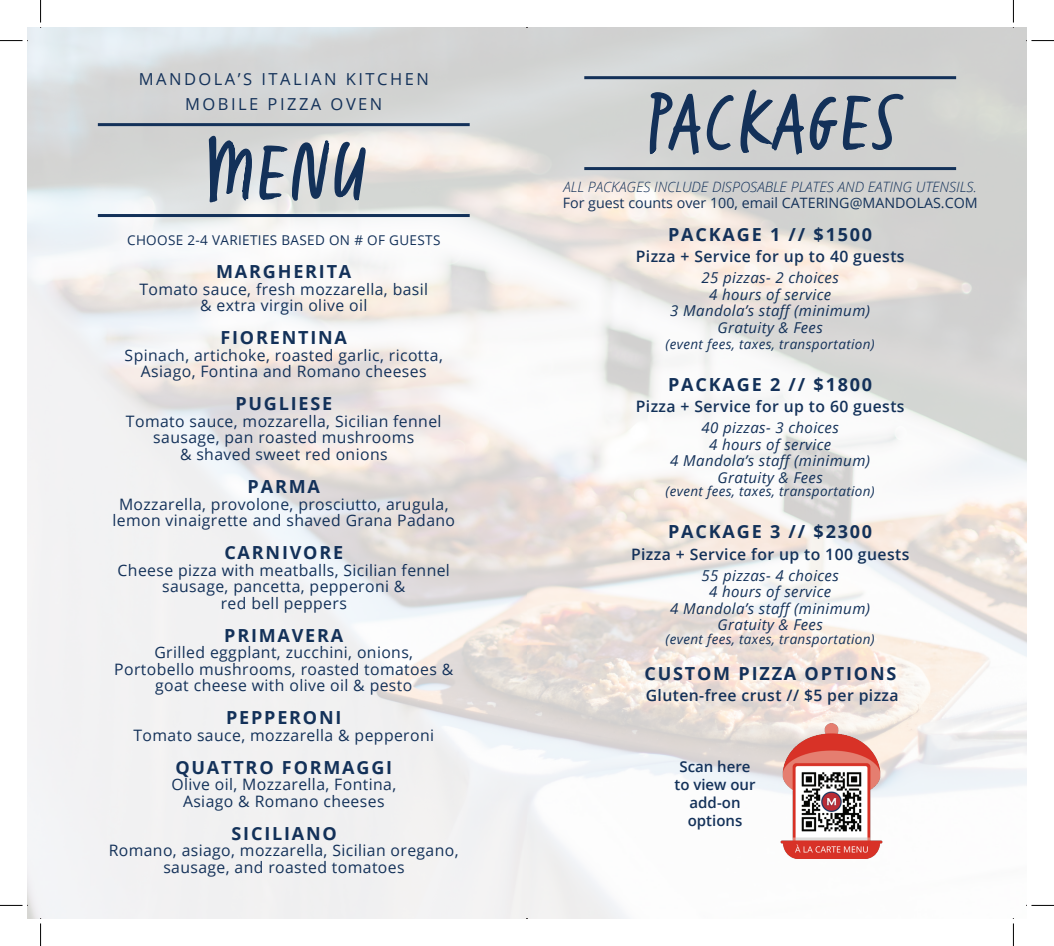
<style>
.page{position:relative;width:1054px;height:946px;background:#fff}
.page>*{position:absolute;margin:0;border:0;box-sizing:border-box;transform-origin:0 0}
.t1{font:81px "Zooja Light Pro";letter-spacing:.05em;color:#133159}
.t2{font:700 18px "Open Sans";letter-spacing:.1em;color:#133159}
.t3{font:16.5px/25.5px "Open Sans";letter-spacing:.15em;color:#133159;text-align:center}
.t4{font:15.75px/16.5px "Open Sans";letter-spacing:.025em;color:#133159;text-align:center}
.t5{font:600 15.75px "Open Sans";letter-spacing:.025em;color:#133159}
.t6{font:italic 15px/16.5px "Open Sans";letter-spacing:.025em;color:#133159;text-align:center}
.t7{font:600 15px/18px "Open Sans";color:#133159;text-align:center}
.t8{font:italic 300 14.25px "Open Sans";color:#133159}
.t9{font:14.25px "Open Sans";color:#133159}
.t10{font:italic 13.5px "Open Sans";letter-spacing:.025em;color:#133159}
.t11{font:13.5px "Open Sans";letter-spacing:.025em;color:#133159}
</style>
<div class="page">
<img style="left:27px;top:27px;width:999px;height:891px">
<svg style="left:208px;top:135px;width:158px;height:83px;background:#bec3c8"></svg>
<hr style="left:98px;top:214px;width:371px;height:3px;background:#133159">
<hr style="left:98px;top:123px;width:371px;height:3px;background:#133159">
<svg style="left:648px;top:89px;width:255px;height:111px;background:#bfc2c5"></svg>
<hr style="left:584px;top:167px;width:371px;height:3px;background:#133159">
<hr style="left:584px;top:76px;width:371px;height:3px;background:#133159">
<img style="left:778px;top:723px;width:106px;height:135px">
<svg style="left:0;top:40px;width:28px;height:1px"></svg>
<svg style="left:1025px;top:40px;width:28px;height:1px"></svg>
<svg style="left:0;top:904px;width:28px;height:1px"></svg>
<svg style="left:1025px;top:904px;width:28px;height:1px"></svg>
<svg style="left:40px;top:0;width:1px;height:28px"></svg>
<svg style="left:40px;top:917px;width:1px;height:29px"></svg>
<svg style="left:1012px;top:0;width:1px;height:28px"></svg>
<svg style="left:1012px;top:917px;width:1px;height:29px"></svg>
<p class="t3" style="left:139px;top:66px;width:291px">MANDOLA’S ITALIAN KITCHEN<br>MOBILE PIZZA OVEN</p>
<h1 class="t1" style="left:203px;top:127px;width:162px">MENU</h1>
<p class="t11" style="left:127px;top:231px;width:315px">CHOOSE 2-4 VARIETIES BASED ON # OF GUESTS</p>
<p class="t2" style="left:216px;top:259px;width:137px">MARGHERITA</p>
<p class="t4" style="left:139px;top:280px;width:290px">Tomato sauce, fresh mozzarella, basil &amp; extra virgin olive oil</p>
<p class="t2" style="left:220px;top:325px;width:128px">FIORENTINA</p>
<p class="t4" style="left:125px;top:346px;width:319px">Spinach, artichoke, roasted garlic, ricotta,<br>Asiago, Fontina and Romano cheeses</p>
<p class="t2" style="left:235px;top:391px;width:98px">PUGLIESE</p>
<p class="t4" style="left:126px;top:412px;width:317px">Tomato sauce, mozzarella, Sicilian fennel sausage, pan roasted mushrooms<br>&amp; shaved sweet red onions</p>
<p class="t2" style="left:247px;top:473px;width:74px">PARMA</p>
<p class="t4" style="left:112px;top:495px;width:344px">Mozzarella, provolone, prosciutto, arugula, lemon vinaigrette and shaved Grana Padano</p>
<p class="t2" style="left:224px;top:539px;width:120px">CARNIVORE</p>
<p class="t4" style="left:118px;top:561px;width:334px">Cheese pizza with meatballs, Sicilian fennel sausage, pancetta, pepperoni &amp;<br>red bell peppers</p>
<p class="t2" style="left:224px;top:622px;width:121px">PRIMAVERA</p>
<p class="t4" style="left:114px;top:643px;width:340px">Grilled eggplant, zucchini, onions,<br>Portobello mushrooms, roasted tomatoes &amp; goat cheese with olive oil &amp; pesto</p>
<p class="t2" style="left:226px;top:704px;width:117px">PEPPERONI</p>
<p class="t4" style="left:133px;top:726px;width:302px">Tomato sauce, mozzarella &amp; pepperoni</p>
<p class="t2" style="left:175px;top:754px;width:218px">QUATTRO FORMAGGI</p>
<p class="t4" style="left:171px;top:775px;width:226px">Olive oil, Mozzarella, Fontina,<br>Asiago &amp; Romano cheeses</p>
<p class="t2" style="left:231px;top:820px;width:107px">SICILIANO</p>
<p class="t4" style="left:109px;top:841px;width:351px">Romano, asiago, mozzarella, Sicilian oregano, sausage, and roasted tomatoes</p>
<h1 class="t1" style="left:645px;top:77px;width:250px">PACKAGES</h1>
<p class="t8" style="left:563px;top:176px;width:414px">ALL PACKAGES INCLUDE DISPOSABLE PLATES AND EATING UTENSILS.</p>
<p class="t9" style="left:562px;top:193px;width:416px">For guest counts over 100, email CATERING@MANDOLAS.COM</p>
<p class="t2" style="left:668px;top:222px;width:205px">PACKAGE 1 // $1500</p>
<p class="t5" style="left:635px;top:245px;width:270px">Pizza + Service for up to 40 guests</p>
<p class="t6" style="left:670px;top:269px;width:201px">25 pizzas- 2 choices<br>4 hours of service<br>3 Mandola’s staff (minimum)<br>Gratuity &amp; Fees</p>
<p class="t10" style="left:665px;top:335px;width:210px">(event fees, taxes, transportation)</p>
<p class="t2" style="left:668px;top:372px;width:205px">PACKAGE 2 // $1800</p>
<p class="t5" style="left:635px;top:395px;width:270px">Pizza + Service for up to 60 guests</p>
<p class="t6" style="left:670px;top:419px;width:201px">40 pizzas- 3 choices<br>4 hours of service<br>4 Mandola’s staff (minimum)<br>Gratuity &amp; Fees</p>
<p class="t10" style="left:665px;top:482px;width:210px">(event fees, taxes, transportation)</p>
<p class="t2" style="left:668px;top:519px;width:205px">PACKAGE 3 // $2300</p>
<p class="t5" style="left:631px;top:542px;width:280px">Pizza + Service for up to 100 guests</p>
<p class="t6" style="left:670px;top:566px;width:201px">55 pizzas- 4 choices<br>4 hours of service<br>4 Mandola’s staff (minimum)<br>Gratuity &amp; Fees</p>
<p class="t10" style="left:665px;top:629px;width:210px">(event fees, taxes, transportation)</p>
<p class="t2" style="left:644px;top:660px;width:253px">CUSTOM PIZZA OPTIONS</p>
<p class="t5" style="left:645px;top:683px;width:254px">Gluten-free crust // $5 per pizza</p>
<p class="t7" style="left:674px;top:757px;width:83px">Scan here to view our add-on options</p>
</div>
